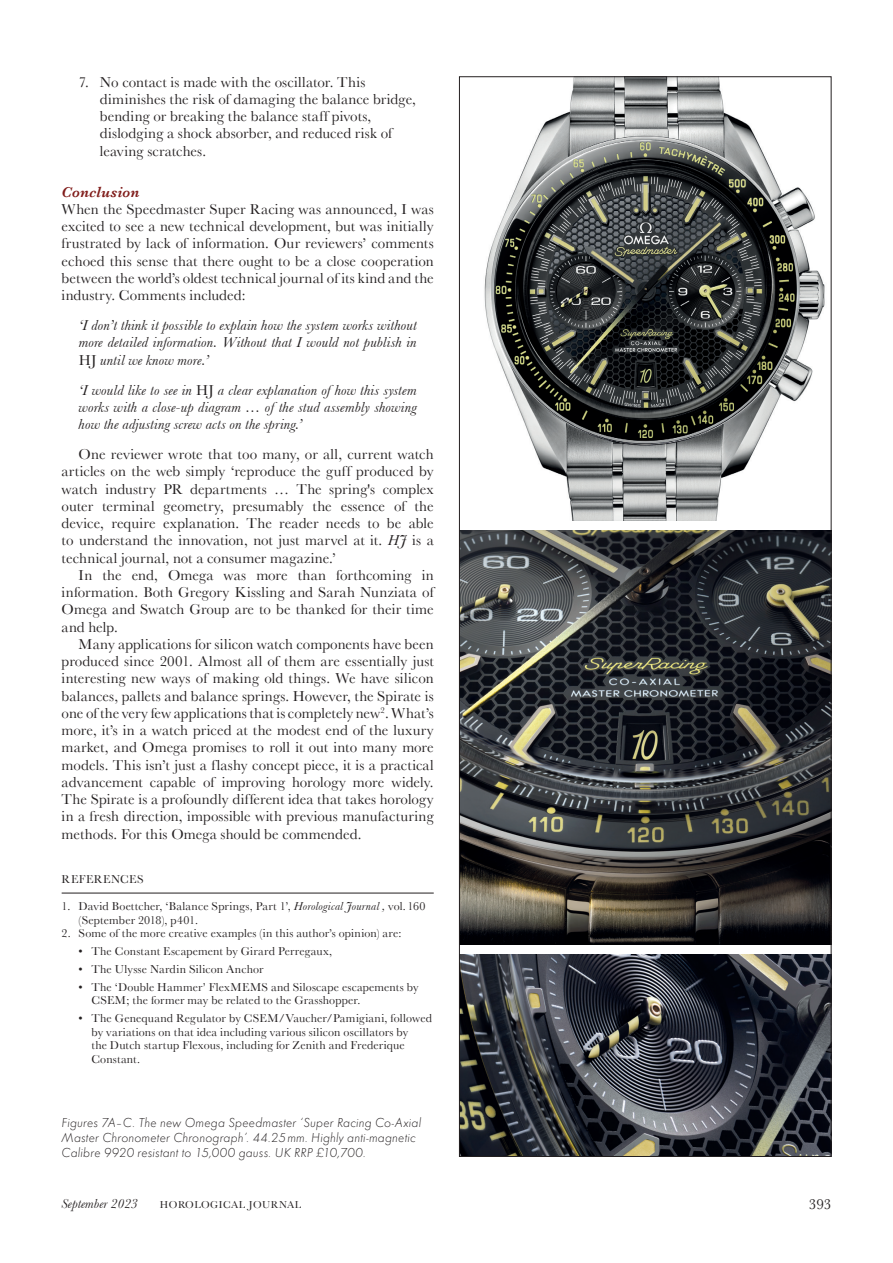
<style>
.page{position:relative;width:893px;height:1263px;background:#fff}
.page>*{position:absolute;margin:0;border:0;box-sizing:border-box;transform-origin:0 0}
.t1{font:15px/17.2px "Baskerville";letter-spacing:.01em;color:#231f20;text-align:justify}
.t2{font:italic 15px/17.2px "Baskerville";letter-spacing:.015em;color:#231f20;text-align:justify}
.t3{font:italic 600 15px "Baskerville";letter-spacing:.015em;color:#801c1a}
.t4{font:italic 300 13.5px/15px "Futura";letter-spacing:.01em;color:#231f20}
.t5{font:italic 13.5px "Baskerville";color:#231f20}
.t6{font:12px/13.5px "Baskerville";letter-spacing:.015em;color:#231f20}
.t7{font:12px "Baskerville";letter-spacing:.035em;color:#231f20}
.t8{font:10.5px "Baskerville";letter-spacing:.05em;color:#231f20}
.s1{font-style:normal}
.s2{font-style:italic}
</style>
<div class="page">
<hr style="left:62px;top:893px;width:372px;height:1px;background:#231f20">
<img style="left:461px;top:530px;width:368px;height:625px">
<img style="left:484px;top:77px;width:348px;height:444px">
<div style="left:459px;top:945px;width:372px;height:8px;background:#fff"></div>
<p class="t1" style="left:100px;top:73px;width:318px;text-align:left;text-indent:-21px">7. No contact is made with the oscillator. This diminishes the risk of damaging the balance bridge, bending or breaking the balance staff pivots, dislodging a shock absorber, and reduced risk of leaving scratches.</p>
<p class="t3" style="left:62px;top:183px;width:79px">Conclusion</p>
<p class="t1" style="left:62px;top:200px;width:374px">When the Speedmaster Super Racing was announced, I was excited to see a new technical development, but was initially frustrated by lack of information. Our reviewers’ comments echoed this sense that there ought to be a close cooperation between the world’s oldest technical journal of its kind and the industry. Comments included:</p>
<p class="t2" style="left:79px;top:316px;width:340px">‘I don’t think it possible to explain how the system works without more detailed information. Without that I would not publish in <span class="s1">HJ</span> until we know more.’</p>
<p class="t2" style="left:79px;top:381px;width:340px">‘I would like to see in <span class="s1">HJ</span> a clear explanation of how this system works with a close-up diagram … of the stud assembly showing how the adjusting screw acts on the spring.’</p>
<p class="t1" style="left:62px;top:445px;width:374px;text-indent:17px">One reviewer wrote that too many, or all, current watch articles on the web simply ‘reproduce the guff produced by watch industry PR departments … The spring's complex outer terminal geometry, presumably the essence of the device, require explanation. The reader needs to be able to understand the innovation, not just marvel at it. <span class="s2">HJ</span> is a technical journal, not a consumer magazine.’</p>
<p class="t1" style="left:62px;top:566px;width:374px;text-indent:17px">In the end, Omega was more than forthcoming in information. Both Gregory Kissling and Sarah Nunziata of Omega and Swatch Group are to be thanked for their time and help.</p>
<p class="t1" style="left:62px;top:635px;width:374px;text-indent:17px">Many applications for silicon watch components have been produced since 2001. Almost all of them are essentially just interesting new ways of making old things. We have silicon balances, pallets and balance springs. However, the Spirate is one of the very few applications that is completely new<sup>2</sup>. What’s more, it’s in a watch priced at the modest end of the luxury market, and Omega promises to roll it out into many more models. This isn’t just a flashy concept piece, it is a practical advancement capable of improving horology more widely.<br>The Spirate is a profoundly different idea that takes horology in a fresh direction, impossible with previous manufacturing methods. For this Omega should be commended.</p>
<p class="t7" style="left:62px;top:872px;width:83px">REFERENCES</p>
<p class="t6" style="left:79px;top:900px;width:348px;text-indent:-17px">1. David Boettcher, ‘Balance Springs, Part 1’, <span class="s2">Horological Journal ,</span> vol.160 (September 2018), p401.</p>
<p class="t6" style="left:62px;top:927px;width:341px">2. Some of the more creative examples (in this author’s opinion) are:</p>
<p class="t6" style="left:79px;top:945px;width:255px">• The Constant Escapement by Girard Perregaux,</p>
<p class="t6" style="left:79px;top:962px;width:186px">• The Ulysse Nardin Silicon Anchor</p>
<p class="t6" style="left:91px;top:980px;width:329px;text-indent:-13px">• The ‘Double Hammer’ FlexMEMS and Siloscape escapements by<br>CSEM; the former may be related to the Grasshopper.</p>
<p class="t6" style="left:91px;top:1011px;width:342px;text-indent:-13px">• The Genequand Regulator by CSEM/Vaucher/Pamigiani, followed by variations on that idea including various silicon oscillators by<br>the Dutch startup Flexous, including for Zenith and Frederique Constant.</p>
<p class="t4" style="left:62px;top:1115px;width:361px">Figures 7A–C. The new Omega Speedmaster ‘Super Racing Co-Axial<br>Master Chronometer Chronograph’. 44.25 mm. Highly anti-magnetic<br>Calibre 9920 resistant to 15,000 gauss. UK RRP £10,700.</p>
<p class="t5" style="left:62px;top:1196px;width:78px">September 2023</p>
<p class="t8" style="left:160px;top:1199px;width:143px">HOROLOGICAL JOURNAL</p>
<p class="t1" style="left:809px;top:1196px;width:24px">393</p>
</div>
